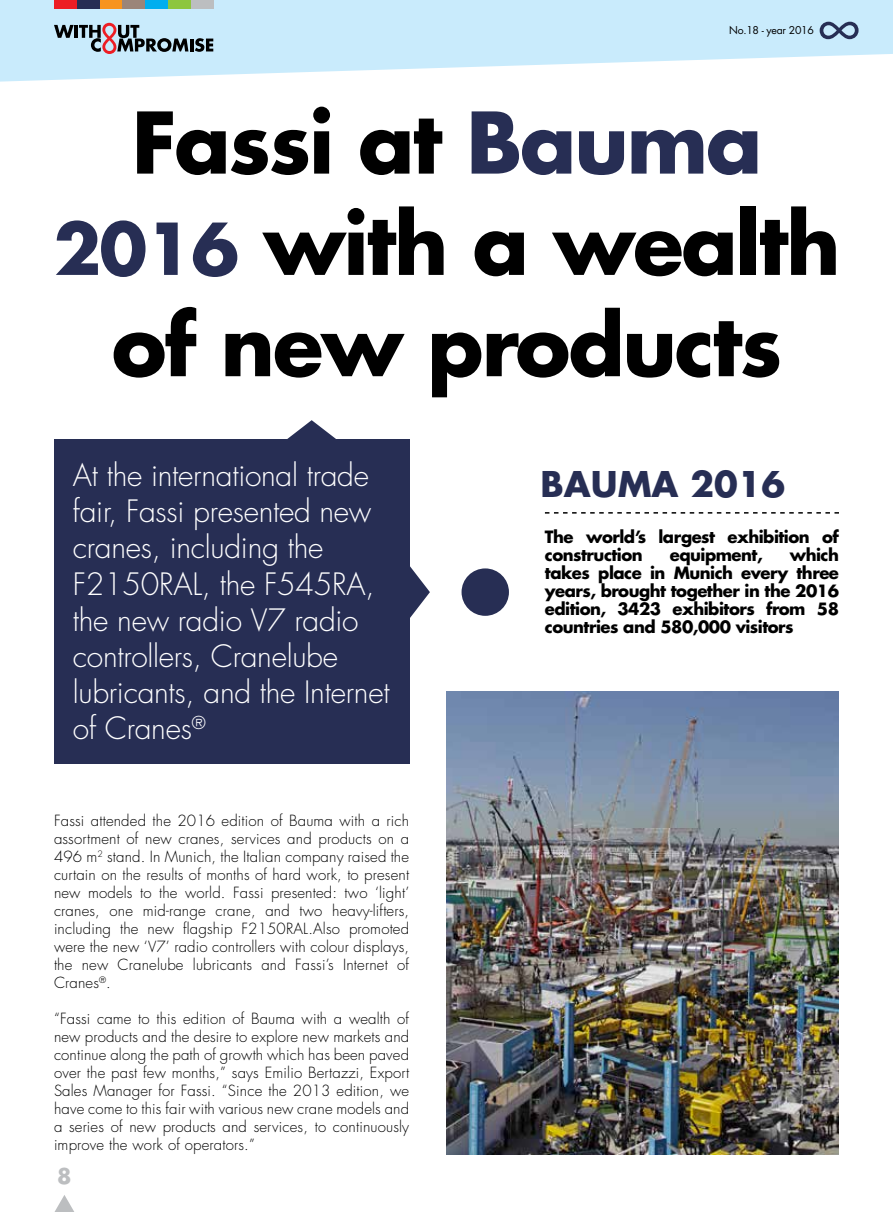
<style>
.page{position:relative;width:893px;height:1212px;background:#fff}
.page>*{position:absolute;margin:0;border:0;box-sizing:border-box;transform-origin:0 0}
.t1{font:700 82.5px/101.2px "Futura";letter-spacing:-.025em;color:#000;text-align:center}
.t2{font:700 34.5px "Futura";color:#272e54}
.t3{font:300 30px/36px "Futura";letter-spacing:-.01em;color:#fff}
.t4{font:700 21px "Futura";color:#bcbec0}
.t5{font:700 16.5px/18px "Futura";letter-spacing:-.03em;color:#000}
.t6{font:300 15px/18px "Futura";letter-spacing:.01em;color:#000;text-align:justify}
.t7{font:10.5px "Futura";letter-spacing:-.025em;color:#000}
.s1{color:#272e54}
.s2{font-size:69.45px;color:#272e54}
</style>
<div class="page">
<img style="left:446px;top:692px;width:393px;height:463px">
<svg style="left:0;top:0;width:893px;height:82px;fill:#c9ebfc"></svg>
<svg style="left:55px;top:1195px;width:19px;height:17px"></svg>
<div style="left:54px;top:0;width:23px;height:9px;background:#ed1d24"></div>
<div style="left:77px;top:0;width:23px;height:9px;background:#272e54"></div>
<div style="left:100px;top:0;width:23px;height:9px;background:#f7941e"></div>
<div style="left:122px;top:0;width:23px;height:9px;background:#9b8579"></div>
<div style="left:145px;top:0;width:23px;height:9px;background:#00aeef"></div>
<div style="left:168px;top:0;width:23px;height:9px;background:#8dc63f"></div>
<div style="left:191px;top:0;width:23px;height:9px;background:#bcbec0"></div>
<svg style="left:54px;top:23px;width:159px;height:31px;background:#93a1ad"></svg>
<svg style="left:820px;top:22px;width:38px;height:17px"></svg>
<div style="left:54px;top:439px;width:355px;height:324px;background:#272e54"></div>
<svg style="left:287px;top:420px;width:49px;height:19px"></svg>
<svg style="left:409px;top:565px;width:21px;height:54px"></svg>
<div style="left:462px;top:568px;width:47px;height:48px;background:#272e54;border-radius:50%"></div>
<svg style="left:545px;top:512px;width:294px;height:2px"></svg>
<p class="t7" style="left:729px;top:23px;width:86px">No.18 - year 2016</p>
<h1 class="t1" style="left:54px;top:91px;width:789px">Fassi at <span class="s1">Bauma<br></span><span class="s2">2016</span> with a wealth of new products</h1>
<h3 class="t3" style="left:73px;top:458px;width:318px">At the international trade fair, Fassi presented new cranes, including the<br>F2150RAL, the F545RA, the new radio V7 radio controllers, Cranelube lubricants, and the Internet of Cranes<sup>®</sup></h3>
<h2 class="t2" style="left:541px;top:461px;width:246px">BAUMA 2016</h2>
<p class="t5" style="left:545px;top:527px;width:296px">The world’s largest exhibition of construction</p>
<p class="t5" style="left:545px;top:545px;width:296px;text-align:justify;text-indent:245px">which takes place in Munich every three years, brought together in the 2016 edition, 3423 exhibitors from 58 countries and 580,000 visitors</p>
<p class="t5" style="left:670px;top:545px;width:94px">equipment,</p>
<p class="t6" style="left:54px;top:811px;width:357px">Fassi attended the 2016 edition of Bauma with a rich assortment of new cranes, services and products on a 496 m<sup>2</sup> stand. In Munich, the Italian company raised the curtain on the results of months of hard work, to present new models to the world. Fassi presented: two ‘light’ cranes, one mid-range crane, and two heavy-lifters, including the new flagship F2150RAL.Also promoted were the new ‘V7’ radio controllers with colour displays, the new Cranelube lubricants and Fassi’s Internet of Cranes<sup>®</sup>.</p>
<p class="t6" style="left:54px;top:1009px;width:357px">“Fassi came to this edition of Bauma with a wealth of new products and the desire to explore new markets and continue along the path of growth which has been paved over the past few months,” says Emilio Bertazzi, Export Sales Manager for Fassi. “Since the 2013 edition, we have come to this fair with various new crane models and a series of new products and services, to continuously improve the work of operators.”</p>
<h3 class="t4" style="left:57px;top:1162px;width:16px">8</h3>
</div>
